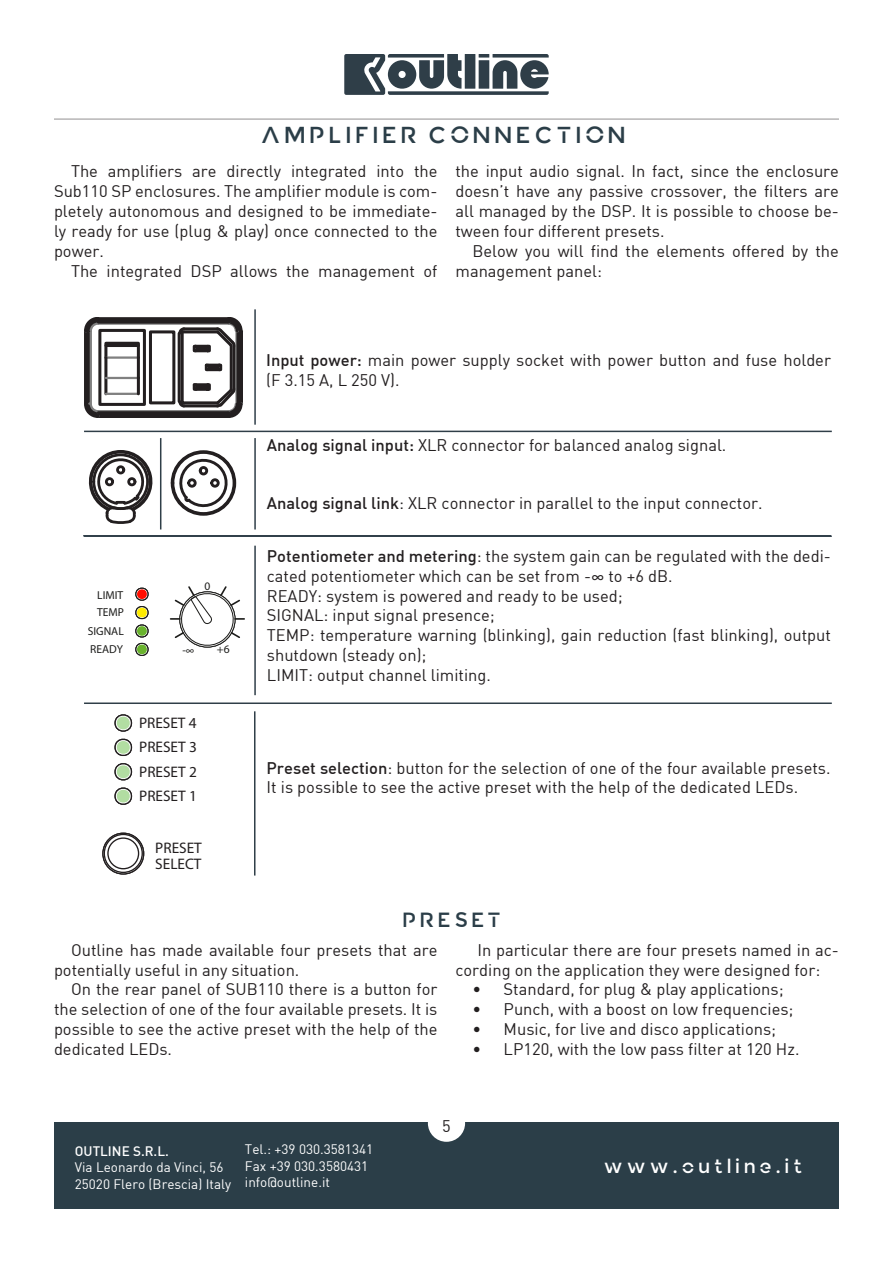
<style>
.page{position:relative;width:893px;height:1263px;background:#fff}
.page>*{position:absolute;margin:0;border:0;box-sizing:border-box;transform-origin:0 0}
.Titolo_1{font:27px "OUTLINE";color:#2b3e48}
.Titolo_2{font:24px "OUTLINE";color:#2b3e48}
.t1{font:22.5px "OUTLINE";letter-spacing:.02em;color:#fff}
.Normale{font:16.5px/19.8px "DIN";color:#231f20}
.t2{font:500 15.3px/24.3px "Swiss 721 BT";color:#231f20;text-align:justify}
.t3{font:13.5px/16.2px "DIN";color:#fff}
.t4{font:500 13.5px "DIN";color:#fff}
.t5{font:500 11.55px/18.5px "Swiss 721 BT";color:#1d1d1b;text-align:justify}
.s1{font-weight:500}
.s2{font-family:"Adobe Gothic Std";font-weight:700}
</style>
<div class="page">
<hr style="left:54px;top:119px;width:785px;height:1px;background:#231f20">
<svg style="left:344px;top:54px;width:205px;height:41px"></svg>
<div style="left:54px;top:1123px;width:785px;height:86px;background:#2b3e48"></div>
<div style="left:428px;top:1104px;width:37px;height:38px;background:#fff;border-radius:50%"></div>
<hr style="left:254px;top:309px;width:2px;height:116px;background:#2f3e48">
<hr style="left:254px;top:438px;width:2px;height:91px;background:#2f3e48">
<hr style="left:160px;top:438px;width:1px;height:91px;background:#2f3e48">
<hr style="left:254px;top:711px;width:1px;height:164px;background:#2f3e48">
<hr style="left:254px;top:546px;width:2px;height:149px;background:#2f3e48">
<hr style="left:84px;top:431px;width:748px;height:1px;background:#2f3e48">
<hr style="left:84px;top:535px;width:748px;height:2px;background:#2f3e48">
<hr style="left:83px;top:535px;width:748px;height:1px;background:#2f3e48">
<hr style="left:84px;top:702px;width:748px;height:2px;background:#2f3e48">
<svg style="left:84px;top:317px;width:159px;height:101px"></svg>
<svg style="left:88px;top:450px;width:65px;height:74px"></svg>
<svg style="left:170px;top:450px;width:67px;height:66px"></svg>
<svg style="left:102px;top:714px;width:43px;height:161px"></svg>
<svg style="left:169px;top:586px;width:76px;height:62px"></svg>
<svg style="left:135px;top:587px;width:14px;height:69px"></svg>
<p class="Titolo_1" style="left:262px;top:120px;width:370px">AMPLIFIER CONNECTION</p>
<p class="Normale" style="left:54px;top:161px;width:385px;text-align:justify;text-indent:17px">The amplifiers are directly integrated into the Sub110 SP enclosures. The amplifier module is com&shy;pletely autonomous and designed to be immediate&shy;ly ready for use (plug &amp; play) once connected to the power.</p>
<p class="Normale" style="left:71px;top:260px;width:368px">The integrated DSP allows the management of</p>
<p class="Normale" style="left:455px;top:161px;width:385px;text-align:justify">the input audio signal. In fact, since the enclosure doesn’t have any passive crossover, the filters are all managed by the DSP. It is possible to choose be&shy;tween four different presets.</p>
<p class="Normale" style="left:455px;top:241px;width:385px;text-indent:17px">Below you will find the elements offered by the management panel:</p>
<p class="Normale" style="left:266px;top:350px;width:566px"><span class="s1">Input power:</span> main power supply socket with power button and fuse holder (F 3.15 A, L 250 V).</p>
<p class="Normale" style="left:267px;top:435px;width:461px"><span class="s1">Analog signal input:</span> XLR connector for balanced analog signal.</p>
<p class="t5" style="left:97px;top:586px;width:27px">LIMIT</p>
<p class="t5" style="left:88px;top:603px;width:38px;text-indent:9px">TEMP SIGNAL READY</p>
<p class="t5" style="left:204px;top:577px;width:7px">0</p>
<p class="t5" style="left:182px;top:640px;width:13px">-<span class="s2">∞</span></p>
<p class="t5" style="left:217px;top:639px;width:14px">+6</p>
<p class="t2" style="left:139px;top:710px;width:59px">PRESET 4<br>PRESET 3<br>PRESET 2<br>PRESET 1</p>
<p class="t2" style="left:155px;top:839px;width:48px;line-height:16.2px">PRESET<br>SELECT</p>
<p class="Normale" style="left:267px;top:492px;width:497px"><span class="s1">Analog signal link</span>: XLR connector in parallel to the input connector.</p>
<p class="Normale" style="left:267px;top:546px;width:566px"><span class="s1">Potentiometer and metering</span>: the system gain can be regulated with the dedi&shy;cated potentiometer which can be set from -∞ to +6 dB.</p>
<p class="Normale" style="left:267px;top:585px;width:357px">READY: system is powered and ready to be used;</p>
<p class="Normale" style="left:267px;top:605px;width:229px">SIGNAL: input signal presence;</p>
<p class="Normale" style="left:267px;top:625px;width:566px">TEMP: temperature warning (blinking), gain reduction (fast blinking), output shutdown (steady on);</p>
<p class="Normale" style="left:267px;top:664px;width:226px">LIMIT: output channel limiting.</p>
<p class="Normale" style="left:267px;top:757px;width:565px"><span class="s1">Preset selection</span>: button for the selection of one of the four available presets.<br>It is possible to see the active preset with the help of the dedicated LEDs.</p>
<p class="Titolo_2" style="left:404px;top:906px;width:103px">PRESET</p>
<p class="Normale" style="left:54px;top:940px;width:385px;text-indent:17px">Outline has made available four presets that are potentially useful in any situation.</p>
<p class="Normale" style="left:54px;top:979px;width:385px;text-align:justify;text-indent:17px">On the rear panel of SUB110 there is a button for the selection of one of the four available presets. It is possible to see the active preset with the help of the dedicated LEDs.</p>
<p class="Normale" style="left:455px;top:940px;width:385px;text-indent:22px">In particular there are four presets named in ac&shy;cording on the application they were designed for:</p>
<p class="Normale" style="left:472px;top:979px;width:313px">• Standard, for plug &amp; play applications;</p>
<p class="Normale" style="left:472px;top:999px;width:322px">• Punch, with a boost on low frequencies;</p>
<p class="Normale" style="left:472px;top:1019px;width:305px">• Music, for live and disco applications;</p>
<p class="Normale" style="left:472px;top:1039px;width:328px">• LP120, with the low pass filter at 120 Hz.</p>
<p class="t4" style="left:75px;top:1142px;width:96px">OUTLINE S.R.L.</p>
<p class="t3" style="left:75px;top:1159px;width:158px">Via Leonardo da Vinci, 56<br>25020 Flero (Brescia) Italy</p>
<p class="t3" style="left:245px;top:1141px;width:130px">Tel.: +39 030.3581341<br>Fax +39 030.3580431 info@outline.it</p>
<p class="Normale" style="left:442px;top:1116px;width:10px">5</p>
<h3 class="t1" style="left:605px;top:1153px;width:204px">www.outline.it</h3>
</div>
